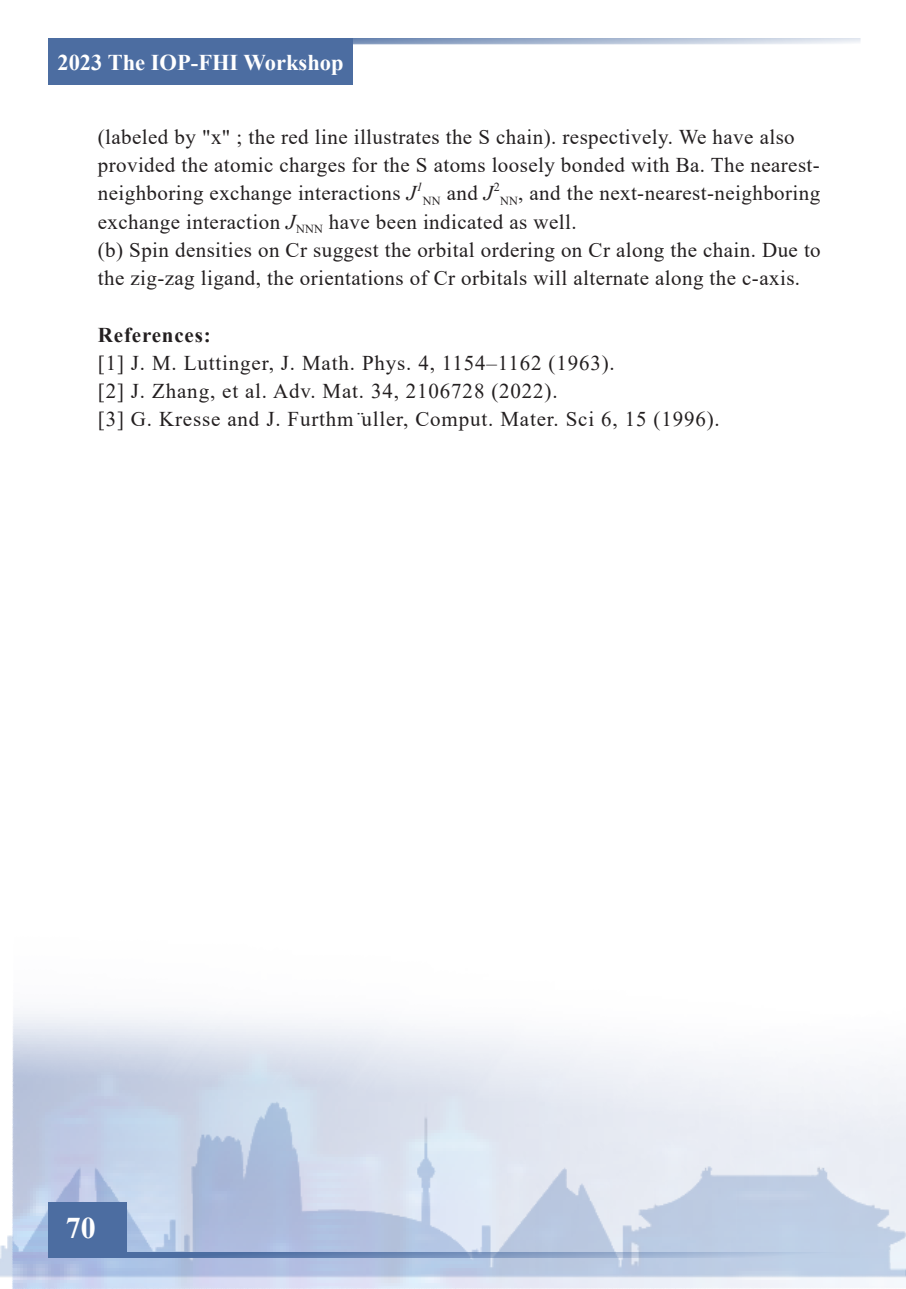
<style>
.page{position:relative;width:906px;height:1289px;background:#fff}
.page>*{position:absolute;margin:0;border:0;box-sizing:border-box;transform-origin:0 0}
.t1{font:700 30px "Times New Roman";color:#fff}
.t2{font:700 22.5px "Times New Roman";color:#fff}
.t3{font:21px/28.2px "Times New Roman";letter-spacing:.02em;color:#231f20}
.t4{font:21px "Times New Roman";letter-spacing:.04em;color:#231f20}
.t5{font:700 21px "Times New Roman";letter-spacing:.04em;color:#231f20}
.t6{font:italic 12.3px "Times New Roman";color:#231f20}
.t7{font:12.3px "Times New Roman";color:#231f20}
.s1{font-style:italic}
</style>
<div class="page">
<img style="left:0;top:1011px;width:906px;height:277px">
<div style="left:48px;top:1201px;width:78px;height:56px;background:#4c6da1"></div>
<div style="left:48px;top:38px;width:305px;height:47px;background:#4c6da1"></div>
<svg style="left:353px;top:38px;width:507px;height:6px;background:#aebdd4"></svg>
<svg style="left:126px;top:1252px;width:734px;height:5px;background:#8099c0"></svg>
<p class="t2" style="left:57px;top:46px;width:288px">2023 The IOP-FHI Workshop</p>
<p class="t3" style="left:98px;top:122px;width:724px">(labeled by "x" ; the red line illustrates the S chain). respectively. We have also provided the atomic charges for the S atoms loosely bonded with Ba. The nearest&shy;neighboring exchange interactions <span class="s1">J</span> <sub>NN</sub> and <span class="s1">J</span> <sub>NN</sub>, and the next-nearest-neighboring</p>
<p class="t6" style="left:416px;top:178px;width:8px">1</p>
<p class="t7" style="left:493px;top:178px;width:8px">2</p>
<p class="t3" style="left:98px;top:207px;width:480px">exchange interaction <span class="s1">J</span><sub>NNN</sub> have been indicated as well.</p>
<p class="t3" style="left:98px;top:235px;width:724px">(b) Spin densities on Cr suggest the orbital ordering on Cr along the chain. Due to the zig-zag ligand, the orientations of Cr orbitals will alternate along the c-axis.</p>
<p class="t5" style="left:98px;top:319px;width:114px">References:</p>
<p class="t4" style="left:98px;top:348px;width:518px">[1] J. M. Luttinger, J. Math. Phys. 4, 1154–1162 (1963).</p>
<p class="t4" style="left:98px;top:376px;width:461px">[2] J. Zhang, et al. Adv. Mat. 34, 2106728 (2022).</p>
<p class="t4" style="left:98px;top:404px;width:623px">[3] G. Kresse and J. Furthm ̈uller, Comput. Mater. Sci 6, 15 (1996).</p>
<h1 class="t1" style="left:66px;top:1205px;width:31px">70</h1>
</div>
